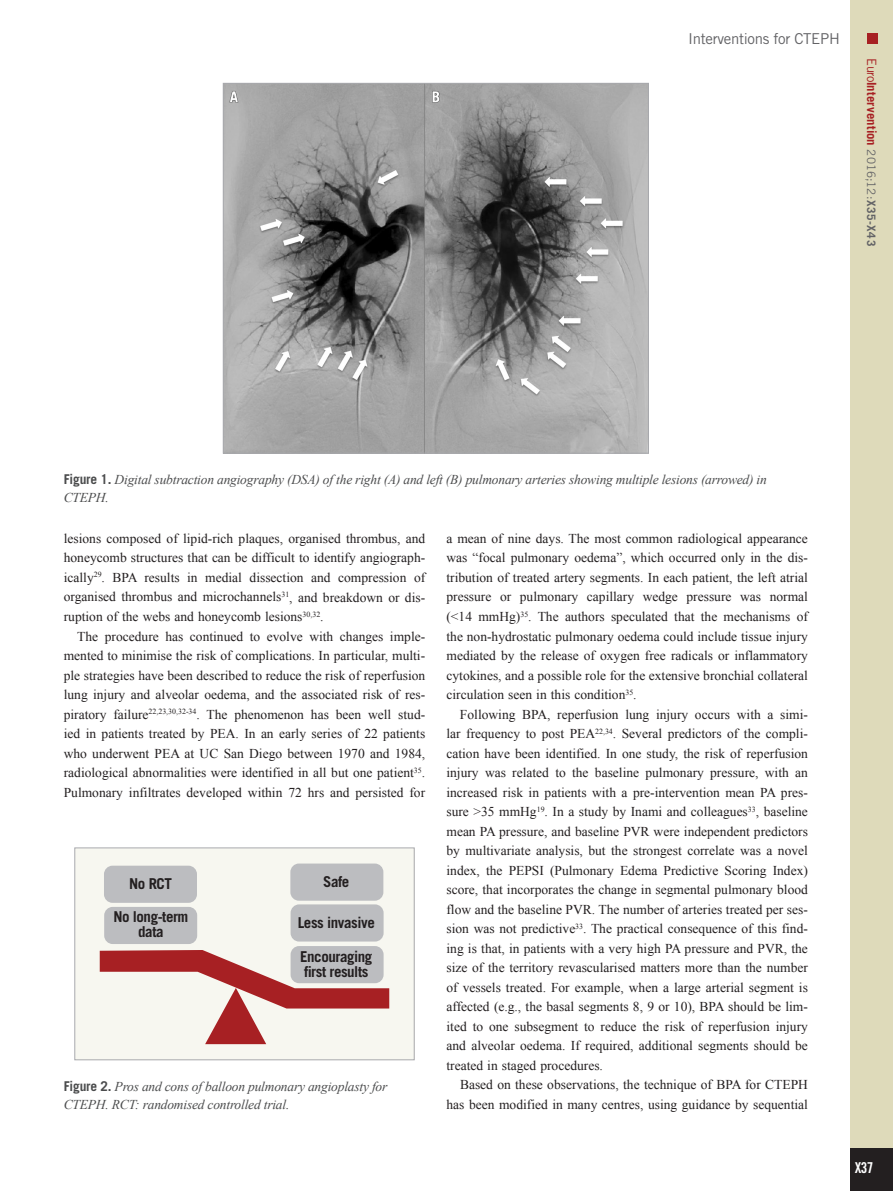
<style>
.page{position:relative;width:893px;height:1191px;background:#fff}
.page>*{position:absolute;margin:0;border:0;box-sizing:border-box;transform-origin:0 0}
.t1{font:700 15px/15px "Trade Gothic LT Std";letter-spacing:-.03em;color:#231f20;text-align:center}
.t2{font:15px "Trade Gothic LT Std";letter-spacing:-.02em;color:#636366}
.t3{font:15px "Trade Gothic LT Std Bd Cn 20";color:#fff}
.text_paragraph{font:13.5px/19.5px "Times New Roman";color:#231f20;text-align:justify}
.figure_legende{font:italic 13.5px/18px "Times New Roman";letter-spacing:-.015em;color:#4b4c4d}
.t4{font:700 12.75px "Trade Gothic LT Std";letter-spacing:.005em;color:#a72023}
.s1{font-weight:400}
.s2{font-weight:400;font-size:11.7px;color:#636366}
.s3{font-size:11.7px;color:#636366}
.s4{font-family:"Trade Gothic LT Std";font-weight:700;font-style:normal}
</style>
<div class="page">
<div style="left:850px;top:0;width:43px;height:1191px;background:#dedaba"></div>
<div style="left:850px;top:1148px;width:43px;height:43px;background:#231f20"></div>
<div style="left:867px;top:34px;width:11px;height:10px;background:#a72023"></div>
<img style="left:225px;top:85px;width:422px;height:366px">
<div style="left:223px;top:83px;width:426px;height:370px;border:1px solid #a8a9ad"></div>
<div style="left:75px;top:848px;width:339px;height:211px;background:#f7f7f0"></div>
<div style="left:104px;top:865px;width:93px;height:37px;background:#bcbdc0;border-radius:9px"></div>
<div style="left:104px;top:907px;width:93px;height:37px;background:#bcbdc0;border-radius:9px"></div>
<div style="left:290px;top:863px;width:93px;height:37px;background:#bcbdc0;border-radius:9px"></div>
<div style="left:291px;top:904px;width:93px;height:37px;background:#bcbdc0;border-radius:9px"></div>
<div style="left:291px;top:946px;width:93px;height:37px;background:#bcbdc0;border-radius:9px"></div>
<svg style="left:100px;top:950px;width:289px;height:94px"></svg>
<div style="left:74px;top:847px;width:341px;height:213px;border:1px solid #a8a9ad"></div>
<p class="t2" style="left:688px;top:30px;width:153px">Interventions for CTEPH</p>
<p class="t4" style="left:879px;top:58px;width:189px;rotate:90deg"><span class="s1">Euro</span>Intervention <span class="s2">2016;12:</span><span class="s3">X35-X43</span></p>
<p class="figure_legende" style="left:64px;top:470px;width:705px"><span class="s4">Figure 1.</span> Digital subtraction angiography (DSA) of the right (A) and left (B) pulmonary arteries showing multiple lesions (arrowed) in<br>CTEPH.</p>
<p class="text_paragraph" style="left:64px;top:528px;width:363px">lesions composed of lipid-rich plaques, organised thrombus, and honeycomb structures that can be difficult to identify angiograph&shy;ically<sup>29</sup>. BPA results in medial dissection and compression of organised thrombus and microchannels<sup>31</sup>, and breakdown or dis&shy;ruption of the webs and honeycomb lesions<sup>30,32</sup>.</p>
<p class="text_paragraph" style="left:64px;top:626px;width:363px;text-indent:14px">The procedure has continued to evolve with changes imple&shy;mented to minimise the risk of complications. In particular, multi&shy;ple strategies have been described to reduce the risk of reperfusion lung injury and alveolar oedema, and the associated risk of res&shy;piratory failure<sup>22,23,30,32-34</sup>. The phenomenon has been well stud&shy;ied in patients treated by PEA. In an early series of 22 patients who underwent PEA at UC San Diego between 1970 and 1984, radiological abnormalities were identified in all but one patient<sup>35</sup>.<br>Pulmonary infiltrates developed within 72 hrs and persisted for</p>
<p class="t1" style="left:129px;top:875px;width:44px">No RCT</p>
<p class="t1" style="left:113px;top:909px;width:77px">No long-term data</p>
<p class="t1" style="left:323px;top:873px;width:28px">Safe</p>
<p class="t1" style="left:298px;top:914px;width:79px">Less invasive</p>
<p class="t1" style="left:300px;top:948px;width:74px;text-align:left">Encouraging first results</p>
<p class="figure_legende" style="left:64px;top:1077px;width:325px"><span class="s4">Figure 2.</span> Pros and cons of balloon pulmonary angioplasty for<br>CTEPH. RCT: randomised controlled trial.</p>
<p class="text_paragraph" style="left:446px;top:528px;width:363px">a mean of nine days. The most common radiological appearance was “focal pulmonary oedema”, which occurred only in the dis&shy;tribution of treated artery segments. In each patient, the left atrial pressure or pulmonary capillary wedge pressure was normal (&lt;14 mmHg)<sup>35</sup>. The authors speculated that the mechanisms of the non-hydrostatic pulmonary oedema could include tissue injury mediated by the release of oxygen free radicals or inflammatory cytokines, and a possible role for the extensive bronchial collateral circulation seen in this condition<sup>35</sup>.</p>
<p class="text_paragraph" style="left:446px;top:704px;width:363px;text-indent:14px">Following BPA, reperfusion lung injury occurs with a simi&shy;lar frequency to post PEA<sup>22,34</sup>. Several predictors of the compli&shy;cation have been identified. In one study, the risk of reperfusion injury was related to the baseline pulmonary pressure, with an increased risk in patients with a pre-intervention mean PA pres&shy;sure &gt;35 mmHg<sup>19</sup>. In a study by Inami and colleagues<sup>33</sup>, baseline mean PA pressure, and baseline PVR were independent predictors by multivariate analysis, but the strongest correlate was a novel index, the PEPSI (Pulmonary Edema Predictive Scoring Index) score, that incorporates the change in segmental pulmonary blood flow and the baseline PVR. The number of arteries treated per ses&shy;sion was not predictive<sup>33</sup>. The practical consequence of this find&shy;ing is that, in patients with a very high PA pressure and PVR, the size of the territory revascularised matters more than the number of vessels treated. For example, when a large arterial segment is affected (e.g., the basal segments 8, 9 or 10), BPA should be lim&shy;ited to one subsegment to reduce the risk of reperfusion injury and alveolar oedema. If required, additional segments should be treated in staged procedures.</p>
<p class="text_paragraph" style="left:446px;top:1074px;width:363px;text-align:right">Based on these observations, the technique of BPA for CTEPH has been modified in many centres, using guidance by sequential</p>
<p class="t3" style="left:855px;top:1158px;width:20px">X37</p>
</div>
